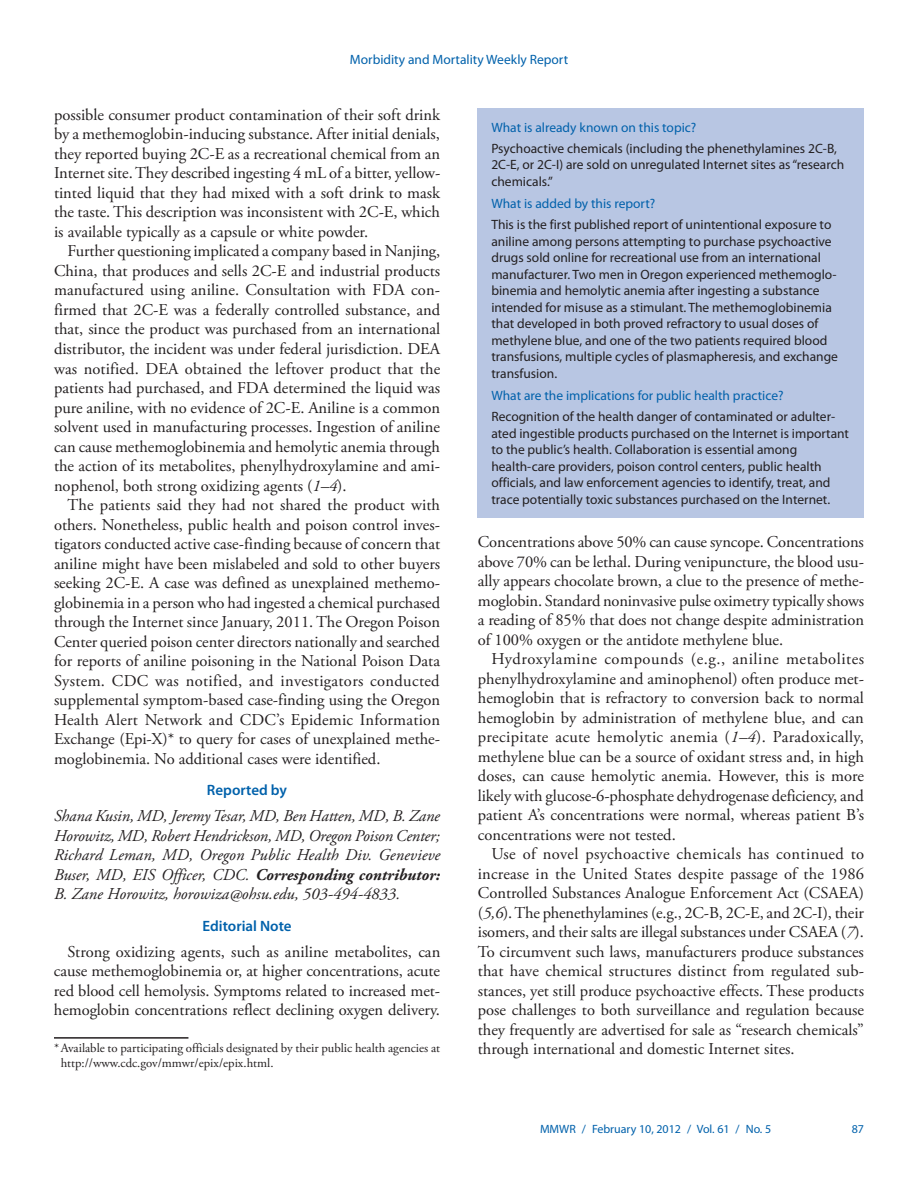
<style>
.page{position:relative;width:918px;height:1188px;background:#fff}
.page>*{position:absolute;margin:0;border:0;box-sizing:border-box;transform-origin:0 0}
.Body_Text{font:16.5px/19.5px "Adobe Garamond Pro";color:#231f20;text-align:justify}
.Reported_by_text{font:italic 16.5px/19.5px "Adobe Garamond Pro";color:#231f20;text-align:justify}
.Headline3{font:600 15px "Myriad Pro";color:#0161ab}
.FB_answer{font:13.5px/16.5px "Myriad Pro";color:#231f20}
.FB_question{font:13.5px "Myriad Pro";color:#0161ab}
.Footnote_w_Rule_TEX{font:12.75px "Adobe Garamond Pro";color:#231f20}
.Footer_Right{font:12px "Myriad Pro";color:#0161ab}
.s1{font-style:italic}
.s2{font-weight:700}
</style>
<div class="page">
<hr style="left:54px;top:1037px;width:134px;height:2px;background:#231f20">
<div style="left:478px;top:108px;width:386px;height:409px;background:#b8c6e3"></div>
<p class="FB_question" style="left:350px;top:51px;width:220px">Morbidity and Mortality Weekly Report</p>
<p class="Body_Text" style="left:54px;top:106px;width:388px">possible consumer product contamination of their soft drink by a methemoglobin-inducing substance. After initial denials, they reported buying 2C-E as a recreational chemical from an Internet site. They described ingesting 4 mL of a bitter, yellow&shy;tinted liquid that they had mixed with a soft drink to mask the taste. This description was inconsistent with 2C-E, which is available typically as a capsule or white powder.</p>
<p class="Body_Text" style="left:54px;top:242px;width:388px;text-indent:13px">Further questioning implicated a company based in Nanjing, China, that produces and sells 2C-E and industrial products manufactured using aniline. Consultation with FDA con&shy;firmed that 2C-E was a federally controlled substance, and that, since the product was purchased from an international distributor, the incident was under federal jurisdiction. DEA was notified. DEA obtained the leftover product that the patients had purchased, and FDA determined the liquid was pure aniline, with no evidence of 2C-E. Aniline is a common solvent used in manufacturing processes. Ingestion of aniline can cause methemoglobinemia and hemolytic anemia through the action of its metabolites, phenylhydroxylamine and ami&shy;nophenol, both strong oxidizing agents (<span class="s1">1–4</span>).</p>
<p class="Body_Text" style="left:54px;top:496px;width:388px;text-indent:13px">The patients said they had not shared the product with others. Nonetheless, public health and poison control inves&shy;tigators conducted active case-finding because of concern that aniline might have been mislabeled and sold to other buyers seeking 2C-E. A case was defined as unexplained methemo&shy;globinemia in a person who had ingested a chemical purchased through the Internet since January, 2011. The Oregon Poison Center queried poison center directors nationally and searched for reports of aniline poisoning in the National Poison Data System. CDC was notified, and investigators conducted supplemental symptom-based case-finding using the Oregon Health Alert Network and CDC’s Epidemic Information Exchange (Epi-X)* to query for cases of unexplained methe&shy;moglobinemia. No additional cases were identified.</p>
<p class="Headline3" style="left:207px;top:780px;width:82px">Reported by</p>
<p class="Reported_by_text" style="left:54px;top:807px;width:388px">Shana Kusin, MD, Jeremy Tesar, MD, Ben Hatten, MD, B. Zane Horowitz, MD, Robert Hendrickson, MD, Oregon Poison Center; Richard Leman, MD, Oregon Public Health Div. Genevieve Buser, MD, EIS Officer, CDC. <span class="s2">Corresponding contributor:<br></span>B. Zane Horowitz, horowiza@ohsu.edu, 503-494-4833.</p>
<p class="Headline3" style="left:202px;top:916px;width:91px">Editorial Note</p>
<p class="Body_Text" style="left:54px;top:943px;width:388px;text-indent:14px">Strong oxidizing agents, such as aniline metabolites, can cause methemoglobinemia or, at higher concentrations, acute red blood cell hemolysis. Symptoms related to increased met&shy;hemoglobin concentrations reflect declining oxygen delivery.</p>
<p class="FB_question" style="left:491px;top:119px;width:206px">What is already known on this topic?</p>
<p class="FB_answer" style="left:491px;top:140px;width:354px">Psychoactive chemicals (including the phenethylamines 2C-B,<br>2C-E, or 2C-I) are sold on unregulated Internet sites as “research chemicals.”</p>
<p class="FB_question" style="left:491px;top:195px;width:165px">What is added by this report?</p>
<p class="FB_answer" style="left:491px;top:216px;width:348px">This is the first published report of unintentional exposure to aniline among persons attempting to purchase psychoactive drugs sold online for recreational use from an international manufacturer. Two men in Oregon experienced methemoglo&shy;binemia and hemolytic anemia after ingesting a substance intended for misuse as a stimulant. The methemoglobinemia that developed in both proved refractory to usual doses of methylene blue, and one of the two patients required blood transfusions, multiple cycles of plasmapheresis, and exchange transfusion.</p>
<p class="FB_question" style="left:491px;top:387px;width:294px">What are the implications for public health practice?</p>
<p class="FB_answer" style="left:491px;top:408px;width:359px">Recognition of the health danger of contaminated or adulter&shy;ated ingestible products purchased on the Internet is important to the public’s health. Collaboration is essential among health-care providers, poison control centers, public health officials, and law enforcement agencies to identify, treat, and trace potentially toxic substances purchased on the Internet.</p>
<p class="Body_Text" style="left:478px;top:533px;width:388px">Concentrations above 50% can cause syncope. Concentrations above 70% can be lethal. During venipuncture, the blood usu&shy;ally appears chocolate brown, a clue to the presence of methe&shy;moglobin. Standard noninvasive pulse oximetry typically shows a reading of 85% that does not change despite administration of 100% oxygen or the antidote methylene blue.</p>
<p class="Body_Text" style="left:478px;top:650px;width:388px;text-indent:13px">Hydroxylamine compounds (e.g., aniline metabolites phenylhydroxylamine and aminophenol) often produce met&shy;hemoglobin that is refractory to conversion back to normal hemoglobin by administration of methylene blue, and can precipitate acute hemolytic anemia (<span class="s1">1–4</span>). Paradoxically, methylene blue can be a source of oxidant stress and, in high doses, can cause hemolytic anemia. However, this is more likely with glucose-6-phosphate dehydrogenase deficiency, and patient A’s concentrations were normal, whereas patient B’s concentrations were not tested.</p>
<p class="Body_Text" style="left:478px;top:845px;width:388px;text-indent:14px">Use of novel psychoactive chemicals has continued to increase in the United States despite passage of the 1986<br>Controlled Substances Analogue Enforcement Act (CSAEA) (<span class="s1">5,6</span>). The phenethylamines (e.g., 2C-B, 2C-E, and 2C-I), their isomers, and their salts are illegal substances under CSAEA (<span class="s1">7</span>).<br>To circumvent such laws, manufacturers produce substances that have chemical structures distinct from regulated sub&shy;stances, yet still produce psychoactive effects. These products pose challenges to both surveillance and regulation because they frequently are advertised for sale as “research chemicals”</p>
<p class="Footnote_w_Rule_TEX" style="left:54px;top:1041px;width:388px">*Available to participating officials designated by their public health agencies at</p>
<p class="Body_Text" style="left:478px;top:1040px;width:318px">through international and domestic Internet sites.</p>
<p class="Footnote_w_Rule_TEX" style="left:61px;top:1055px;width:214px">http://www.cdc.gov/mmwr/epix/epix.html.</p>
<p class="Footer_Right" style="left:540px;top:1121px;width:233px">MMWR / February 10, 2012 / Vol. 61 / No. 5</p>
<p class="Footer_Right" style="left:852px;top:1121px;width:14px">87</p>
</div>
